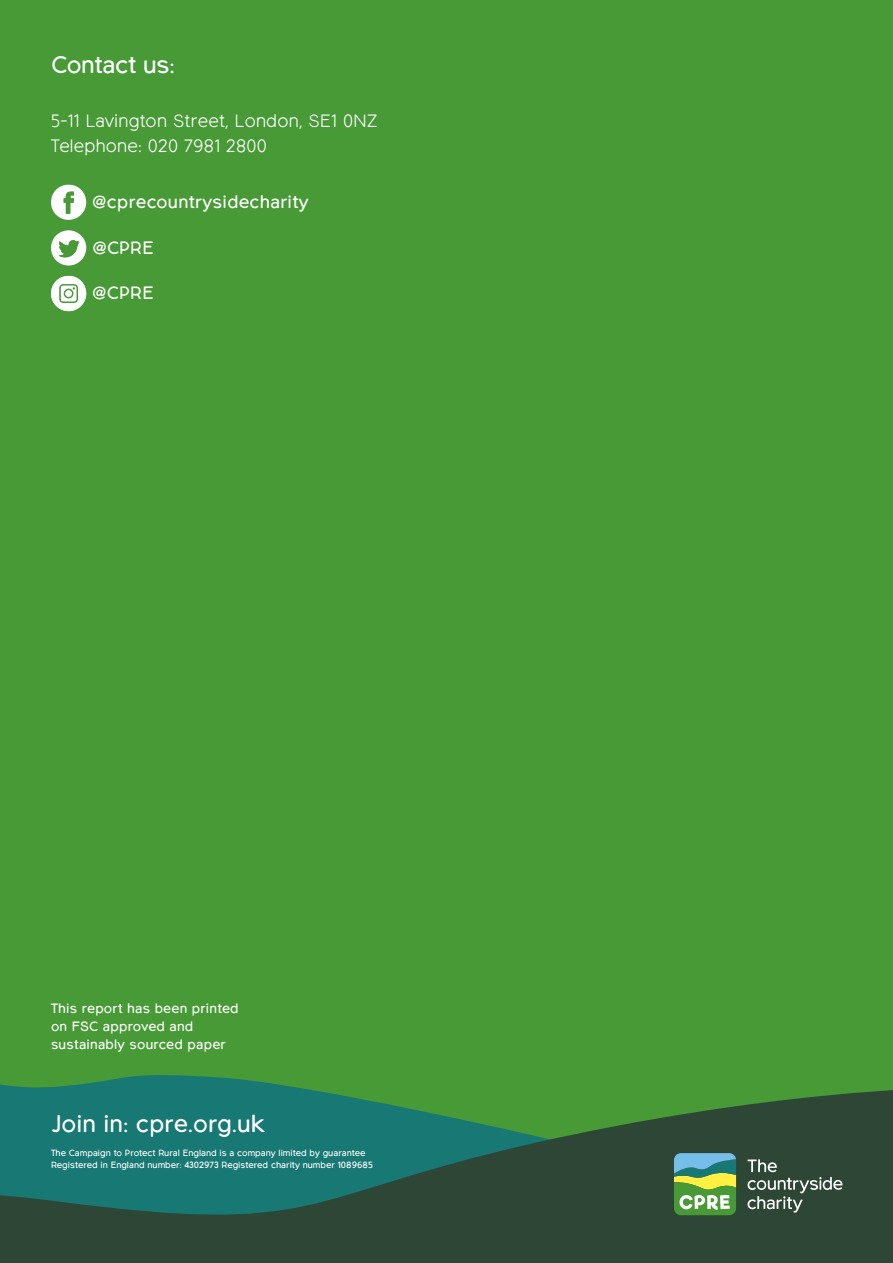
<style>
.page{position:relative;width:893px;height:1263px;background:#fff}
.page>*{position:absolute;margin:0;border:0;box-sizing:border-box;transform-origin:0 0}
.t1{font:24px "Northwoods";color:#fff}
.t2{font:300 17.85px/25.5px "Northwoods";letter-spacing:.015em;color:#fff}
.t3{font:17.85px "Northwoods";letter-spacing:.015em;color:#fff}
.t4{font:13.5px/18px "Northwoods";letter-spacing:.015em;color:#fff}
.t5{font:9px/12px "Northwoods";color:#fff}
</style>
<div class="page">
<div style="left:0;top:0;width:893px;height:1088px;background:#479a36"></div>
<svg style="left:0;top:1055px;width:575px;height:33px;background:#41963c"></svg>
<svg style="left:0;top:1088px;width:893px;height:175px;background:#285f4a"></svg>
<svg style="left:748px;top:1159px;width:94px;height:53px;background:#4c6253"></svg>
<svg style="left:674px;top:1153px;width:63px;height:62px;background:#79b179"></svg>
<svg style="left:51px;top:185px;width:35px;height:35px"></svg>
<svg style="left:51px;top:230px;width:35px;height:36px"></svg>
<svg style="left:51px;top:276px;width:35px;height:35px"></svg>
<div style="left:65px;top:290px;width:7px;height:7px;background:#fff;border-radius:50%"></div>
<h1 class="t1" style="left:51px;top:51px;width:125px">Contact us:</h1>
<h2 class="t2" style="left:51px;top:109px;width:328px">5-11 Lavington Street, London, SE1 0NZ<br>Telephone: 020 7981 2800</h2>
<h2 class="t3" style="left:92px;top:191px;width:218px">@cprecountrysidecharity</h2>
<h2 class="t3" style="left:92px;top:237px;width:63px">@CPRE</h2>
<h2 class="t3" style="left:92px;top:283px;width:63px">@CPRE</h2>
<h3 class="t4" style="left:51px;top:1000px;width:189px">This report has been printed on FSC approved and sustainably sourced paper</h3>
<h1 class="t1" style="left:51px;top:1110px;width:215px">Join in: cpre.org.uk</h1>
<p class="t5" style="left:51px;top:1147px;width:323px">The Campaign to Protect Rural England is a company limited by guarantee<br>Registered in England number: 4302973 Registered charity number 1089685</p>
</div>
